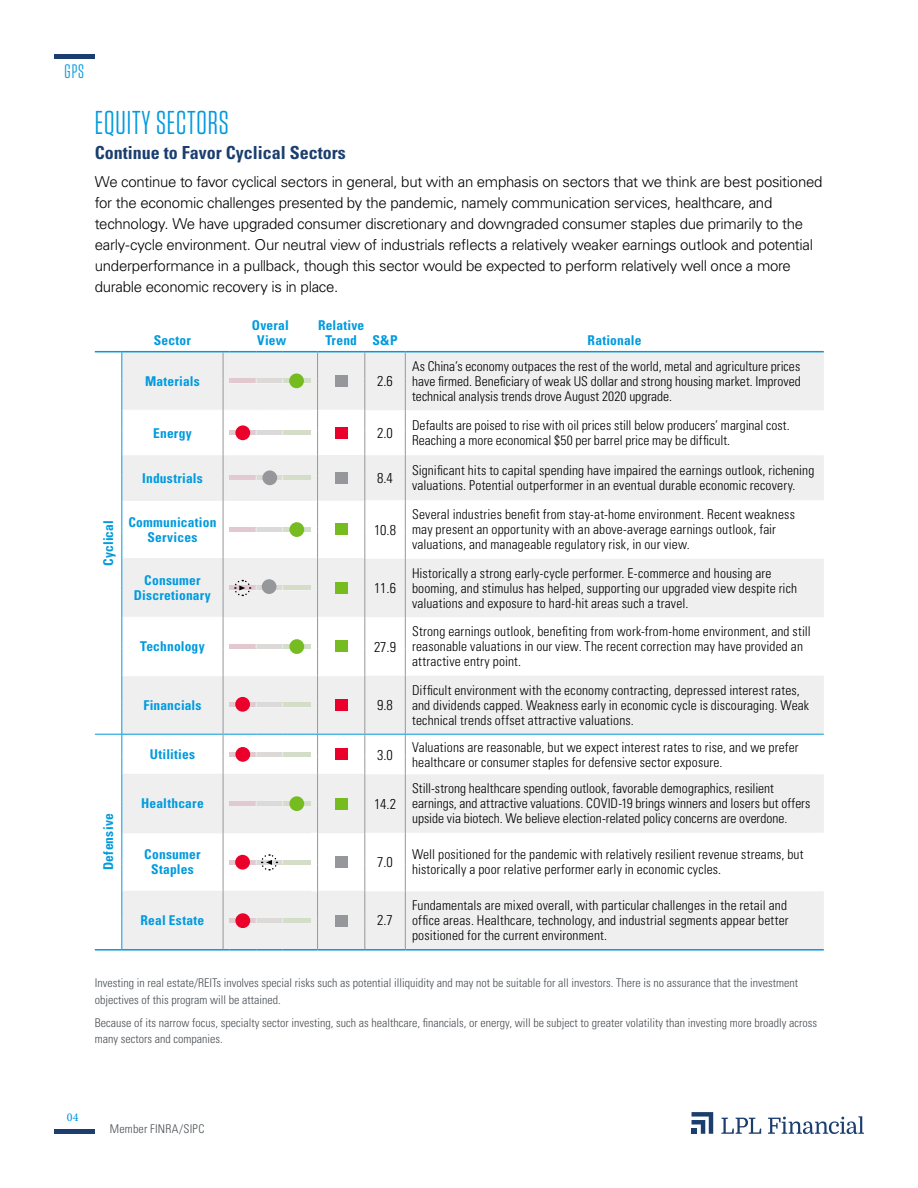
<style>
.page{position:relative;width:918px;height:1188px;background:#fff}
.page>*{position:absolute;margin:0;border:0;box-sizing:border-box;transform-origin:0 0}
.t1{font:33px "Tungsten Narrow";letter-spacing:.03em;color:#009ade}
.t2{font:19.5px "Tungsten Narrow";color:#009ade}
.t3{font:700 condensed 18px "Univers LT Std";color:#1b3e6f}
.t4{font:300 15px/21px "Univers LT Std";letter-spacing:-.02em;color:#000}
.t5{font:300 condensed 14.25px "Univers LT Std";color:#000}
.t6{font:300 condensed 13.5px/15px "Univers LT Std";letter-spacing:.01em;color:#000}
.t7{font:700 condensed 13.5px/15px "Univers LT Std";letter-spacing:.015em;color:#009ade;text-align:center}
.t8{font:300 condensed 12px/16.5px "Univers LT Std";color:#4a4f54}
.t9{font:500 12px "Minion Pro";color:#009ade}
</style>
<div class="page">
<hr style="left:54px;top:1130px;width:40px;height:4px;background:#1b3e6f">
<hr style="left:54px;top:54px;width:40px;height:4px;background:#1b3e6f">
<svg style="left:692px;top:1112px;width:21px;height:22px"></svg>
<svg style="left:721px;top:1118px;width:40px;height:16px"></svg>
<svg style="left:768px;top:1116px;width:96px;height:18px"></svg>
<svg style="left:95px;top:351px;width:729px;height:600px"></svg>
<h2 class="t2" style="left:65px;top:62px;width:21px">GPS</h2>
<h1 class="t1" style="left:95px;top:107px;width:135px">EQUITY SECTORS</h1>
<h3 class="t3" style="left:95px;top:142px;width:252px">Continue to Favor Cyclical Sectors</h3>
<p class="t4" style="left:95px;top:171px;width:729px">We continue to favor cyclical sectors in general, but with an emphasis on sectors that we think are best positioned for the economic challenges presented by the pandemic, namely communication services, healthcare, and technology. We have upgraded consumer discretionary and downgraded consumer staples due primarily to the early-cycle environment. Our neutral view of industrials reflects a relatively weaker earnings outlook and potential underperformance in a pullback, though this sector would be expected to perform relatively well once a more durable economic recovery is in place.</p>
<p class="t7" style="left:101px;top:566px;width:48px;rotate:-90deg">Cyclical</p>
<p class="t7" style="left:101px;top:870px;width:58px;rotate:-90deg">Defensive</p>
<p class="t7" style="left:154px;top:333px;width:39px">Sector</p>
<p class="t7" style="left:252px;top:318px;width:39px">Overal<br>View</p>
<p class="t7" style="left:325px;top:318px;width:74px;text-align:left;text-indent:-7px">Relative<br>Trend S&amp;P</p>
<p class="t7" style="left:145px;top:373px;width:56px">Materials</p>
<p class="t5" style="left:377px;top:373px;width:17px">2.6</p>
<p class="t7" style="left:588px;top:333px;width:55px">Rationale</p>
<p class="t6" style="left:412px;top:359px;width:390px;text-align:justify">As China’s economy outpaces the rest of the world, metal and agriculture prices have firmed. Beneficiary of weak US dollar and strong housing market. Improved technical analysis trends drove August 2020 upgrade.</p>
<p class="t7" style="left:153px;top:425px;width:40px">Energy</p>
<p class="t5" style="left:377px;top:424px;width:17px">2.0</p>
<p class="t6" style="left:412px;top:418px;width:379px">Defaults are poised to rise with oil prices still below producers’ marginal cost.<br>Reaching a more economical $50 per barrel price may be difficult.</p>
<p class="t7" style="left:142px;top:470px;width:62px">Industrials</p>
<p class="t5" style="left:377px;top:469px;width:17px">8.4</p>
<p class="t6" style="left:412px;top:463px;width:404px">Significant hits to capital spending have impaired the earnings outlook, richening valuations. Potential outperformer in an eventual durable economic recovery.</p>
<p class="t7" style="left:128px;top:514px;width:90px">Communication<br>Services</p>
<p class="t5" style="left:374px;top:521px;width:24px">10.8</p>
<p class="t6" style="left:412px;top:507px;width:384px">Several industries benefit from stay-at-home environment. Recent weakness may present an opportunity with an above-average earnings outlook, fair valuations, and manageable regulatory risk, in our view.</p>
<p class="t7" style="left:134px;top:573px;width:78px">Consumer<br>Discretionary</p>
<p class="t5" style="left:374px;top:580px;width:24px">11.6</p>
<p class="t7" style="left:140px;top:639px;width:66px">Technology</p>
<p class="t5" style="left:374px;top:638px;width:24px">27.9</p>
<p class="t7" style="left:143px;top:697px;width:60px">Financials</p>
<p class="t5" style="left:377px;top:696px;width:17px">9.8</p>
<p class="t6" style="left:412px;top:566px;width:387px">Historically a strong early-cycle performer. E-commerce and housing are booming, and stimulus has helped, supporting our upgraded view despite rich valuations and exposure to hard-hit areas such a travel.</p>
<p class="t6" style="left:412px;top:624px;width:400px">Strong earnings outlook, benefiting from work-from-home environment, and still reasonable valuations in our view. The recent correction may have provided an attractive entry point.</p>
<p class="t6" style="left:412px;top:683px;width:399px">Difficult environment with the economy contracting, depressed interest rates, and dividends capped. Weakness early in economic cycle is discouraging. Weak technical trends offset attractive valuations.</p>
<p class="t7" style="left:150px;top:747px;width:47px">Utilities</p>
<p class="t5" style="left:377px;top:746px;width:17px">3.0</p>
<p class="t6" style="left:412px;top:739px;width:388px">Valuations are reasonable, but we expect interest rates to rise, and we prefer healthcare or consumer staples for defensive sector exposure.</p>
<p class="t7" style="left:141px;top:796px;width:64px">Healthcare</p>
<p class="t5" style="left:374px;top:795px;width:24px">14.2</p>
<p class="t6" style="left:412px;top:781px;width:400px">Still-strong healthcare spending outlook, favorable demographics, resilient earnings, and attractive valuations. COVID-19 brings winners and losers but offers upside via biotech. We believe election-related policy concerns are overdone.</p>
<p class="t7" style="left:144px;top:847px;width:58px">Consumer<br>Staples</p>
<p class="t5" style="left:377px;top:854px;width:17px">7.0</p>
<p class="t6" style="left:412px;top:847px;width:393px">Well positioned for the pandemic with relatively resilient revenue streams, but historically a poor relative performer early in economic cycles.</p>
<p class="t7" style="left:141px;top:913px;width:65px">Real Estate</p>
<p class="t5" style="left:377px;top:912px;width:17px">2.7</p>
<p class="t6" style="left:412px;top:898px;width:378px">Fundamentals are mixed overall, with particular challenges in the retail and office areas. Healthcare, technology, and industrial segments appear better positioned for the current environment.</p>
<p class="t8" style="left:95px;top:975px;width:705px">Investing in real estate/REITs involves special risks such as potential illiquidity and may not be suitable for all investors. There is no assurance that the investment objectives of this program will be attained.</p>
<p class="t8" style="left:95px;top:1014px;width:724px">Because of its narrow focus, specialty sector investing, such as healthcare, financials, or energy, will be subject to greater volatility than investing more broadly across many sectors and companies.</p>
<p class="t9" style="left:67px;top:1109px;width:13px">04</p>
<p class="t8" style="left:110px;top:1121px;width:96px">Member FINRA/SIPC</p>
</div>
